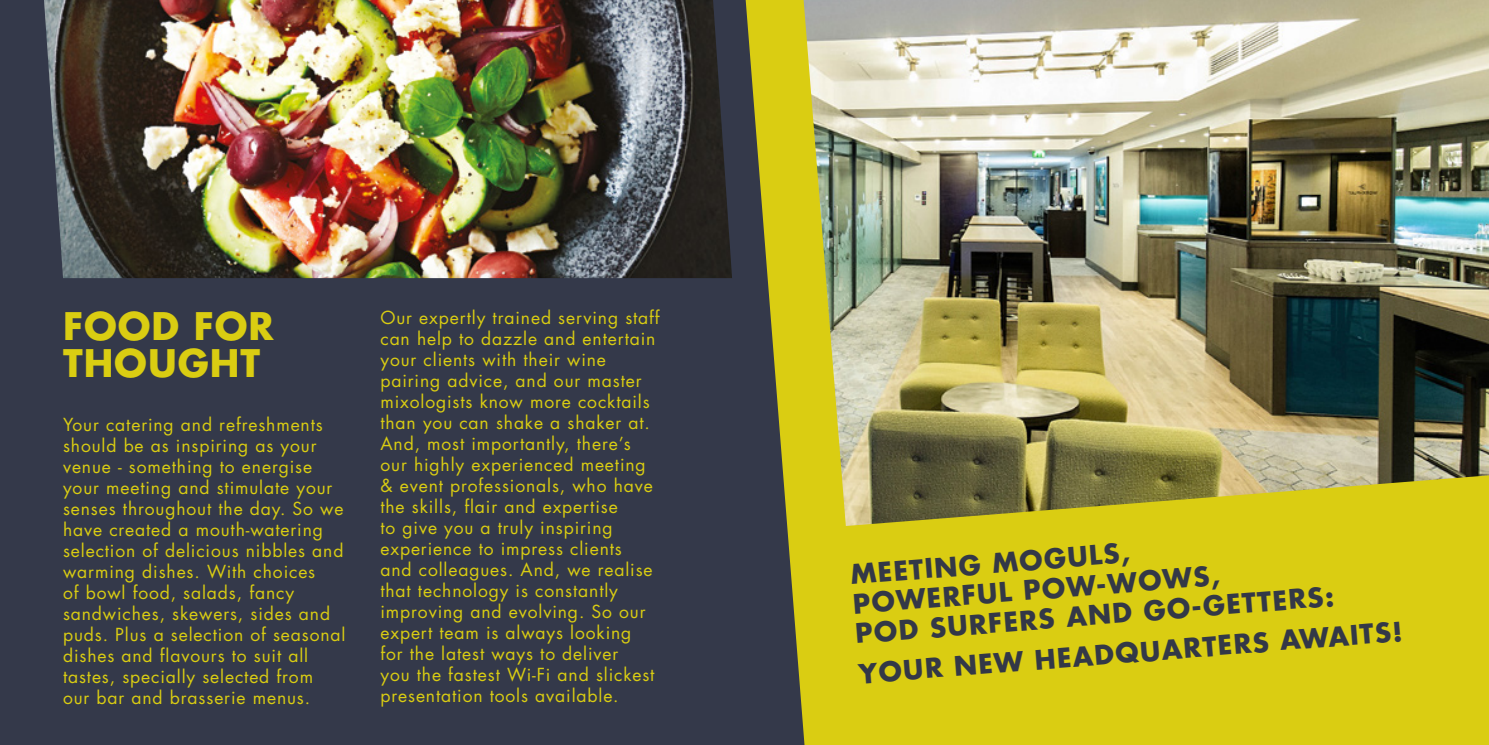
<style>
.page{position:relative;width:1489px;height:745px;background:#fff}
.page>*{position:absolute;margin:0;border:0;box-sizing:border-box;transform-origin:0 0}
.t1{font:700 36.93px/36.8px "Futura TR";letter-spacing:.025em;color:#dacd12}
.t2{font:700 26.25px/30.3px "Futura TR";color:#333847}
.t3{font:17.5px/21px "Futura TR";letter-spacing:.05em;color:#dacd12}
</style>
<div class="page">
<div style="left:733px;top:0;width:755px;height:744px;background:#dacd12"></div>
<div style="left:0;top:0;width:804px;height:744px;background:#34394a"></div>
<img style="left:44px;top:0;width:688px;height:278px">
<img style="left:803px;top:0;width:685px;height:525px">
<h1 class="t1" style="left:63px;top:307px;width:212px">FOOD FOR<br>THOUGHT</h1>
<p class="t3" style="left:63px;top:413px;width:284px">Your catering and refreshments should be as inspiring as your venue - something to energise your meeting and stimulate your senses throughout the day. So we have created a mouth-watering selection of delicious nibbles and warming dishes. With choices<br>of bowl food, salads, fancy sandwiches, skewers, sides and puds. Plus a selection of seasonal dishes and flavours to suit all tastes, specially selected from<br>our bar and brasserie menus.</p>
<p class="t3" style="left:380px;top:307px;width:281px">Our expertly trained serving staff can help to dazzle and entertain your clients with their wine pairing advice, and our master mixologists know more cocktails than you can shake a shaker at.<br>And, most importantly, there’s our highly experienced meeting &amp; event professionals, who have the skills, flair and expertise<br>to give you a truly inspiring experience to impress clients<br>and colleagues. And, we realise that technology is constantly improving and evolving. So our expert team is always looking<br>for the latest ways to deliver<br>you the fastest Wi-Fi and slickest presentation tools available.</p>
<h2 class="t2" style="left:849px;top:559px;width:481px;rotate:-5deg">MEETING MOGULS,<br>POWERFUL POW-WOWS,<br>POD SURFERS AND GO-GETTERS:</h2>
<h2 class="t2" style="left:857px;top:660px;width:547px;rotate:-5deg">YOUR NEW HEADQUARTERS AWAITS!</h2>
</div>
